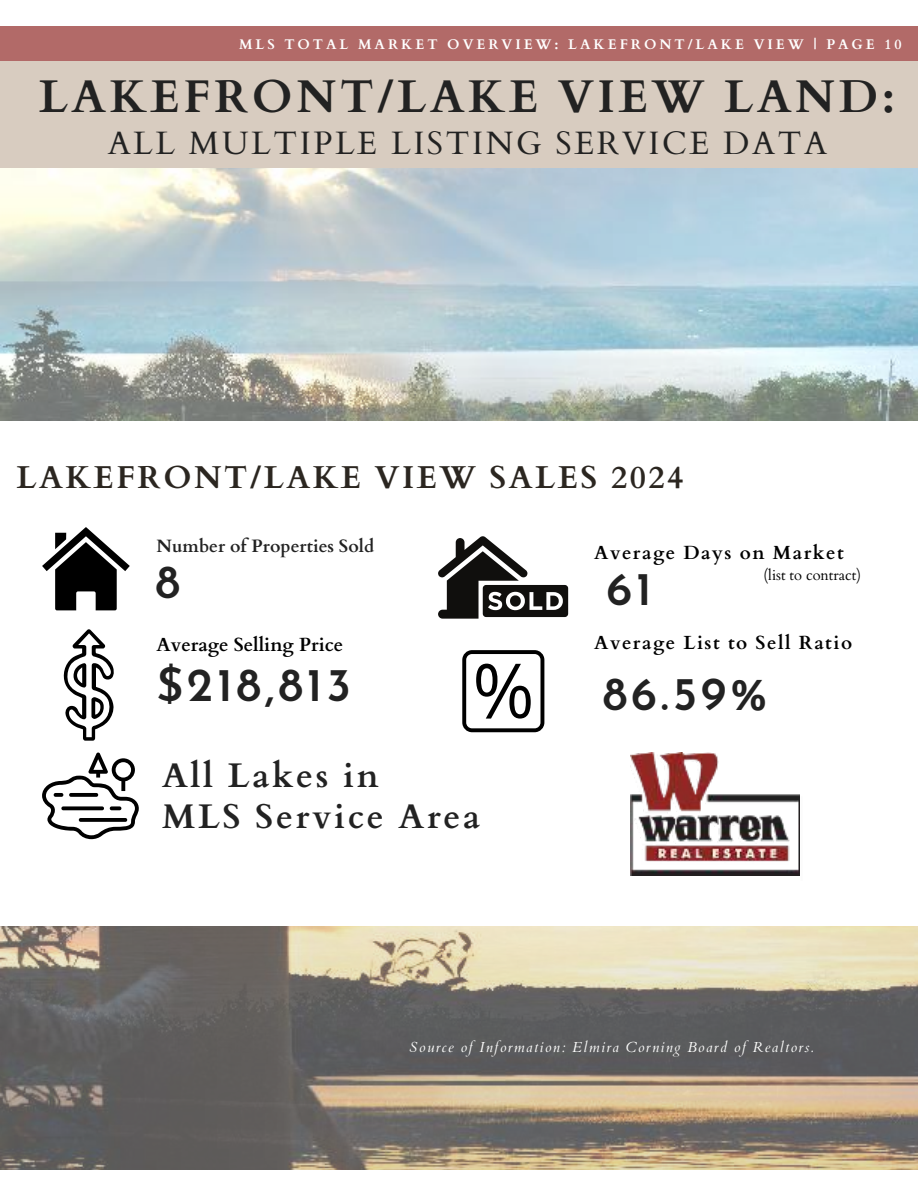
<style>
.page{position:relative;width:918px;height:1188px;background:#fff}
.page>*{position:absolute;margin:0;border:0;box-sizing:border-box;transform-origin:0 0}
.t1{font:600 46.95px "Josefin Sans";letter-spacing:.08em;color:#222}
.t2{font:700 45.9px "Cardo";letter-spacing:.08em;color:#222}
.t3{font:700 34.2px/40.5px "Cardo";letter-spacing:.08em;color:#222}
.t4{font:32.4px "Cardo";letter-spacing:.08em;color:#222}
.t5{font:700 31.65px "Cardo";letter-spacing:.08em;color:#2b2620}
.t6{font:700 19.05px "Cardo";letter-spacing:.08em;color:#000}
.t7{font:700 19.05px "Cardo";color:#000}
.t8{font:700 17.85px "Cardo";color:#222}
.t9{font:14.7px "Cardo";color:#000}
.t10{font:italic 14.55px "Cardo";letter-spacing:.09em;color:#fdfdfc}
.t11{font:700 13.95px "Cardo";letter-spacing:.21em;color:#fff}
</style>
<div class="page">
<img style="left:0;top:168px;width:918px;height:253px">
<img style="left:0;top:926px;width:918px;height:243px">
<div style="left:0;top:26px;width:918px;height:39px;background:#b26a68"></div>
<div style="left:0;top:62px;width:918px;height:106px;background:#d8ccc0"></div>
<svg style="left:63px;top:629px;width:51px;height:112px"></svg>
<svg style="left:42px;top:527px;width:88px;height:83px"></svg>
<svg style="left:438px;top:536px;width:130px;height:83px"></svg>
<svg style="left:462px;top:650px;width:82px;height:82px"></svg>
<svg style="left:42px;top:753px;width:97px;height:86px"></svg>
<img style="left:630px;top:875px;width:170px;height:1px">
<img style="left:630px;top:753px;width:170px;height:122px">
<p class="t11" style="left:239px;top:33px;width:664px">MLS TOTAL MARKET OVERVIEW: LAKEFRONT/LAKE VIEW | PAGE 10</p>
<h2 class="t2" style="left:39px;top:60px;width:858px">LAKEFRONT/LAKE VIEW LAND:</h2>
<h3 class="t4" style="left:108px;top:117px;width:721px">ALL MULTIPLE LISTING SERVICE DATA</h3>
<h3 class="t5" style="left:16px;top:452px;width:669px">LAKEFRONT/LAKE VIEW SALES 2024</h3>
<p class="t8" style="left:157px;top:531px;width:219px">Number of Properties Sold</p>
<h1 class="t1" style="left:156px;top:541px;width:26px">8</h1>
<h3 class="t7" style="left:157px;top:629px;width:188px">Average Selling Price</h3>
<h1 class="t1" style="left:157px;top:645px;width:196px">$218,813</h1>
<h3 class="t3" style="left:162px;top:753px;width:320px">All Lakes in<br>MLS Service Area</h3>
<h3 class="t6" style="left:594px;top:537px;width:251px">Average Days on Market</h3>
<h1 class="t1" style="left:607px;top:548px;width:47px">61</h1>
<p class="t9" style="left:764px;top:563px;width:99px">(list to contract)</p>
<h3 class="t6" style="left:594px;top:627px;width:260px">Average List to Sell Ratio</h3>
<h1 class="t1" style="left:603px;top:653px;width:166px">86.59%</h1>
<p class="t10" style="left:410px;top:1039px;width:405px">Source of Information: Elmira Corning Board of Realtors.</p>
</div>
